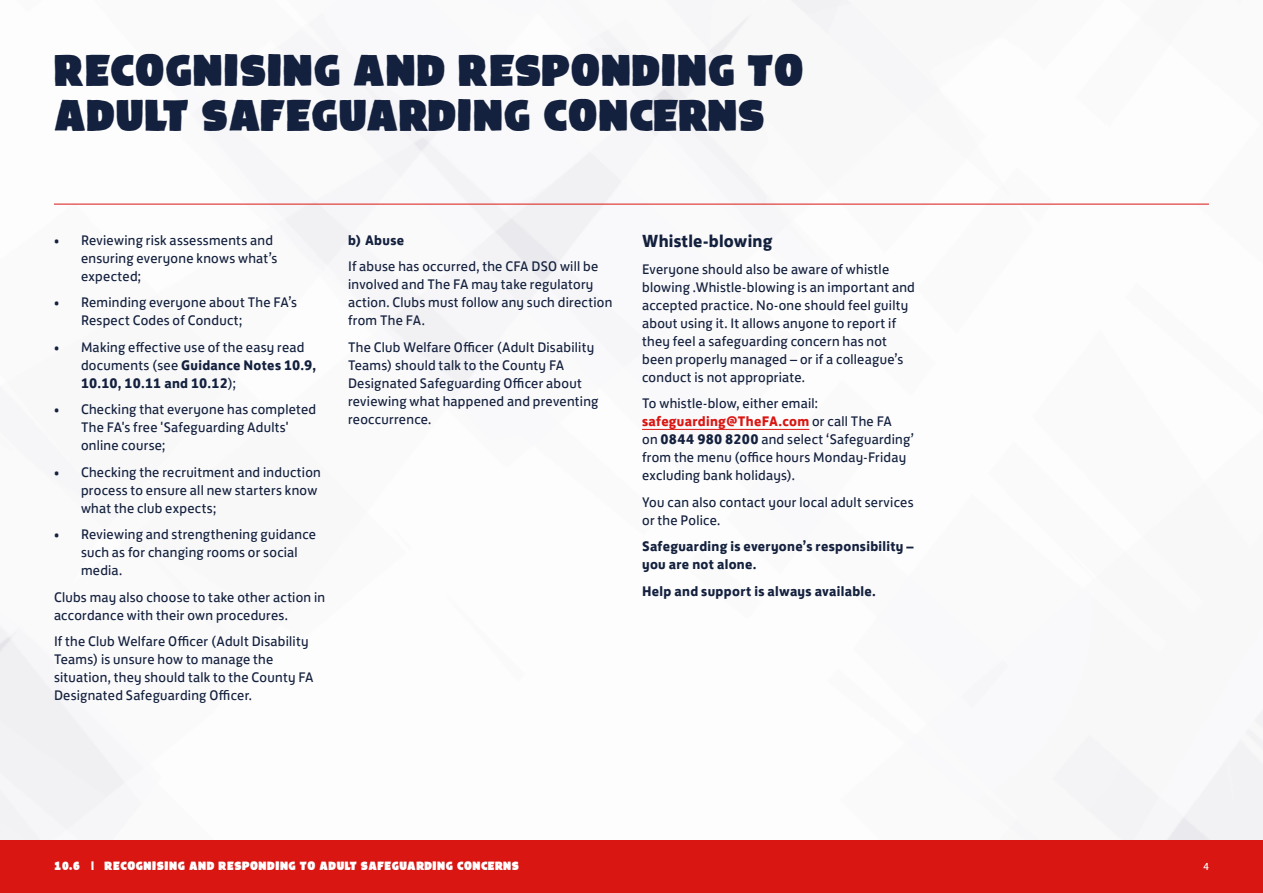
<style>
.page{position:relative;width:1263px;height:893px;background:#fff}
.page>*{position:absolute;margin:0;border:0;box-sizing:border-box;transform-origin:0 0}
.t1{font:39px/45px "FA Brush";color:#14213e}
.t2{font:700 18px "FS Jack";letter-spacing:.01em;color:#14213e}
.t3{font:14.25px/18px "FS Jack";letter-spacing:.02em;color:#14213e}
.t4{font:700 14.25px/18px "FS Jack";letter-spacing:.02em;color:#14213e}
.t5{font:10.5px "FA Brush";letter-spacing:.03em;color:#fff}
.t6{font:10.5px "FS Jack";color:#fff}
.s1{font-weight:700}
.s2{font-weight:700;color:#d91612}
</style>
<div class="page">
<hr style="left:54px;top:204px;width:1155px;height:1px;background:#d91612">
<hr style="left:642px;top:429px;width:167px;height:1px;background:#d91612">
<div style="left:0;top:840px;width:1263px;height:53px;background:#d91612"></div>
<h1 class="t1" style="left:54px;top:51px;width:752px">RECOGNISING AND RESPONDING TO<br>ADULT SAFEGUARDING CONCERNS</h1>
<p class="t3" style="left:81px;top:230px;width:198px;text-indent:-27px">• Reviewing risk assessments and ensuring everyone knows what’s expected;</p>
<p class="t3" style="left:81px;top:292px;width:218px;text-indent:-27px">• Reminding everyone about The FA’s<br>Respect Codes of Conduct;</p>
<p class="t3" style="left:81px;top:337px;width:237px;text-indent:-27px">• Making effective use of the easy read documents (see <span class="s1">Guidance Notes 10.9,<br>10.10, 10.11 and 10.12</span>);</p>
<p class="t3" style="left:81px;top:399px;width:237px;text-indent:-27px">• Checking that everyone has completed<br>The FA's free 'Safeguarding Adults' online course;</p>
<p class="t3" style="left:81px;top:462px;width:241px;text-indent:-27px">• Checking the recruitment and induction process to ensure all new starters know what the club expects;</p>
<p class="t3" style="left:81px;top:524px;width:237px;text-indent:-27px">• Reviewing and strengthening guidance such as for changing rooms or social media.</p>
<p class="t3" style="left:54px;top:587px;width:273px">Clubs may also choose to take other action in accordance with their own procedures.</p>
<p class="t3" style="left:54px;top:631px;width:261px">If the Club Welfare Officer (Adult Disability Teams) is unsure how to manage the situation, they should talk to the County FA Designated Safeguarding Officer.</p>
<p class="t4" style="left:348px;top:230px;width:58px">b) Abuse</p>
<p class="t3" style="left:348px;top:256px;width:266px">If abuse has occurred, the CFA DSO will be involved and The FA may take regulatory action. Clubs must follow any such direction from The FA.</p>
<p class="t3" style="left:348px;top:336px;width:252px">The Club Welfare Officer (Adult Disability Teams) should talk to the County FA Designated Safeguarding Officer about reviewing what happened and preventing reoccurrence.</p>
<p class="t2" style="left:642px;top:226px;width:132px">Whistle-blowing</p>
<p class="t3" style="left:642px;top:259px;width:274px">Everyone should also be aware of whistle blowing .Whistle-blowing is an important and accepted practice. No-one should feel guilty about using it. It allows anyone to report if they feel a safeguarding concern has not been properly managed – or if a colleague’s conduct is not appropriate.</p>
<p class="t3" style="left:642px;top:393px;width:273px">To whistle-blow, either email: <span class="s2">safeguarding@TheFA.com</span> or call The FA<br>on <span class="s1">0844 980 8200</span> and select ‘Safeguarding’ from the menu (office hours Monday-Friday excluding bank holidays).</p>
<p class="t3" style="left:642px;top:492px;width:273px">You can also contact your local adult services or the Police.</p>
<p class="t4" style="left:642px;top:536px;width:273px">Safeguarding is everyone’s responsibility – you are not alone.</p>
<p class="t4" style="left:642px;top:581px;width:235px">Help and support is always available.</p>
<p class="t5" style="left:54px;top:862px;width:467px">10.6 | RECOGNISING AND RESPONDING TO ADULT SAFEGUARDING CONCERNS</p>
<p class="t6" style="left:1203px;top:858px;width:7px">4</p>
</div>
